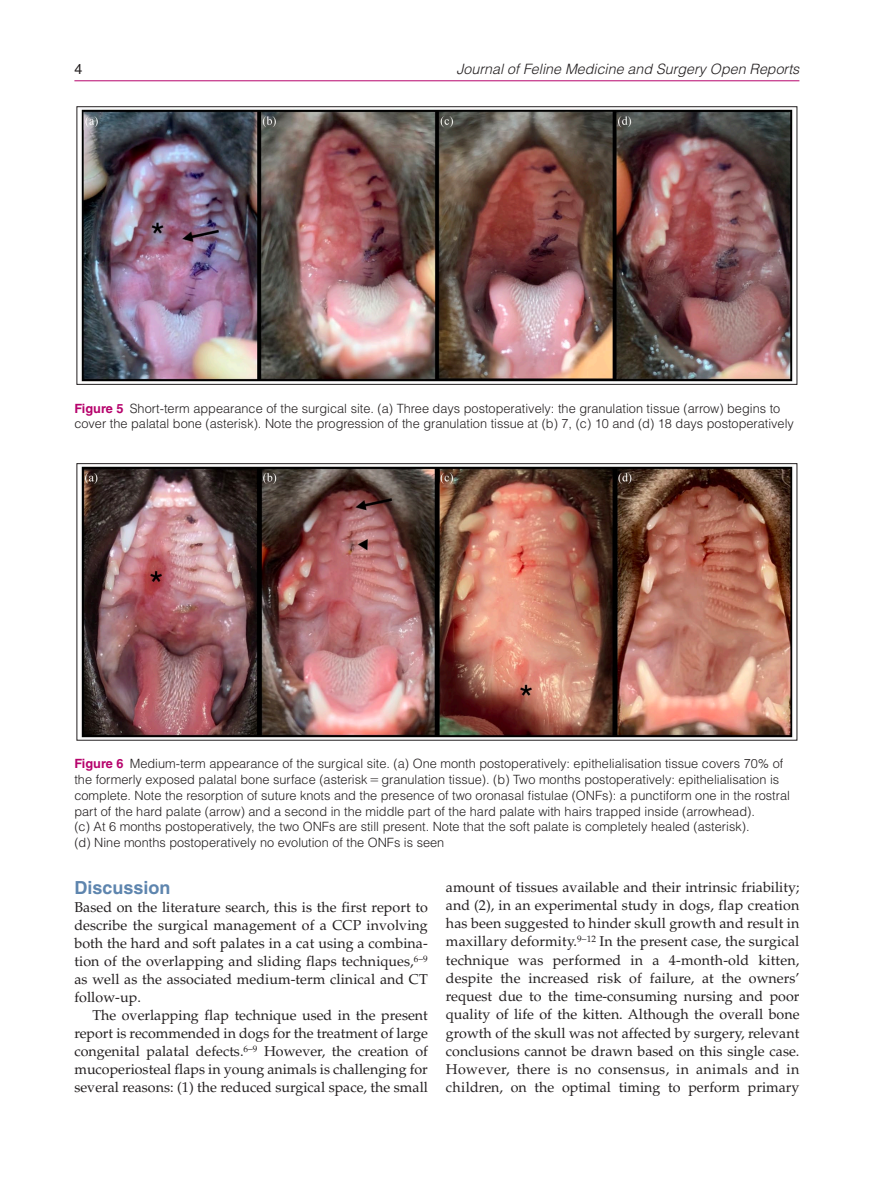
<style>
.page{position:relative;width:893px;height:1191px;background:#fff}
.page>*{position:absolute;margin:0;border:0;box-sizing:border-box;transform-origin:0 0}
.t1{font:700 18px "Helvetica LT Std";color:#5e85ae}
.t2{font:14.25px/18.1px "Palatino LT Std";color:#231f20;text-align:justify}
.t3{font:italic 300 14.25px "Helvetica LT Std";color:#231f20}
.t4{font:14.25px "Helvetica LT Std";color:#231f20}
.t5{font:300 12.75px/15.8px "Helvetica LT Std";color:#231f20}
.s1{font-weight:700;color:#b6036c}
</style>
<div class="page">
<hr style="left:74px;top:80px;width:725px;height:1px;background:#b6036c">
<img style="left:81px;top:109px;width:712px;height:273px">
<img style="left:81px;top:466px;width:712px;height:272px">
<p class="t4" style="left:74px;top:61px;width:9px">4</p>
<p class="t3" style="left:456px;top:60px;width:344px">Journal of Feline Medicine and Surgery Open Reports</p>
<p class="t5" style="left:74px;top:400px;width:721px"><span class="s1">Figure 5</span> Short-term appearance of the surgical site. (a) Three days postoperatively: the granulation tissue (arrow) begins to cover the palatal bone (asterisk). Note the progression of the granulation tissue at (b) 7, (c) 10 and (d) 18 days postoperatively</p>
<p class="t5" style="left:74px;top:756px;width:717px"><span class="s1">Figure 6</span> Medium-term appearance of the surgical site. (a) One month postoperatively: epithelialisation tissue covers 70% of the formerly exposed palatal bone surface (asterisk granulation tissue). (b) Two months postoperatively: epithelialisation is complete. Note the resorption of suture knots and the presence of two oronasal fistulae (ONFs): a punctiform one in the rostral part of the hard palate (arrow) and a second in the middle part of the hard palate with hairs trapped inside (arrowhead).<br>(c) At 6 months postoperatively, the two ONFs are still present. Note that the soft palate is completely healed (asterisk).<br>(d) Nine months postoperatively no evolution of the ONFs is seen</p>
<p class="t1" style="left:74px;top:876px;width:98px">Discussion</p>
<p class="t2" style="left:74px;top:898px;width:355px">Based on the literature search, this is the first report to describe the surgical management of a CCP involving both the hard and soft palates in a cat using a combina&shy;tion of the overlapping and sliding flaps techniques,<sup>6–9 </sup>as well as the associated medium-term clinical and CT follow-up.</p>
<p class="t2" style="left:74px;top:1006px;width:355px;text-indent:18px">The overlapping flap technique used in the present report is recommended in dogs for the treatment of large congenital palatal defects.<sup>6–9</sup> However, the creation of mucoperiosteal flaps in young animals is challenging for several reasons: (1) the reduced surgical space, the small</p>
<p class="t2" style="left:446px;top:878px;width:355px">amount of tissues available and their intrinsic friability; and (2), in an experimental study in dogs, flap creation has been suggested to hinder skull growth and result in maxillary deformity.<sup>9–12</sup> In the present case, the surgical technique was performed in a 4-month-old kitten, despite the increased risk of failure, at the owners’ request due to the time-consuming nursing and poor quality of life of the kitten. Although the overall bone growth of the skull was not affected by surgery, relevant conclusions cannot be drawn based on this single case.<br>However, there is no consensus, in animals and in children, on the optimal timing to perform primary</p>
</div>
